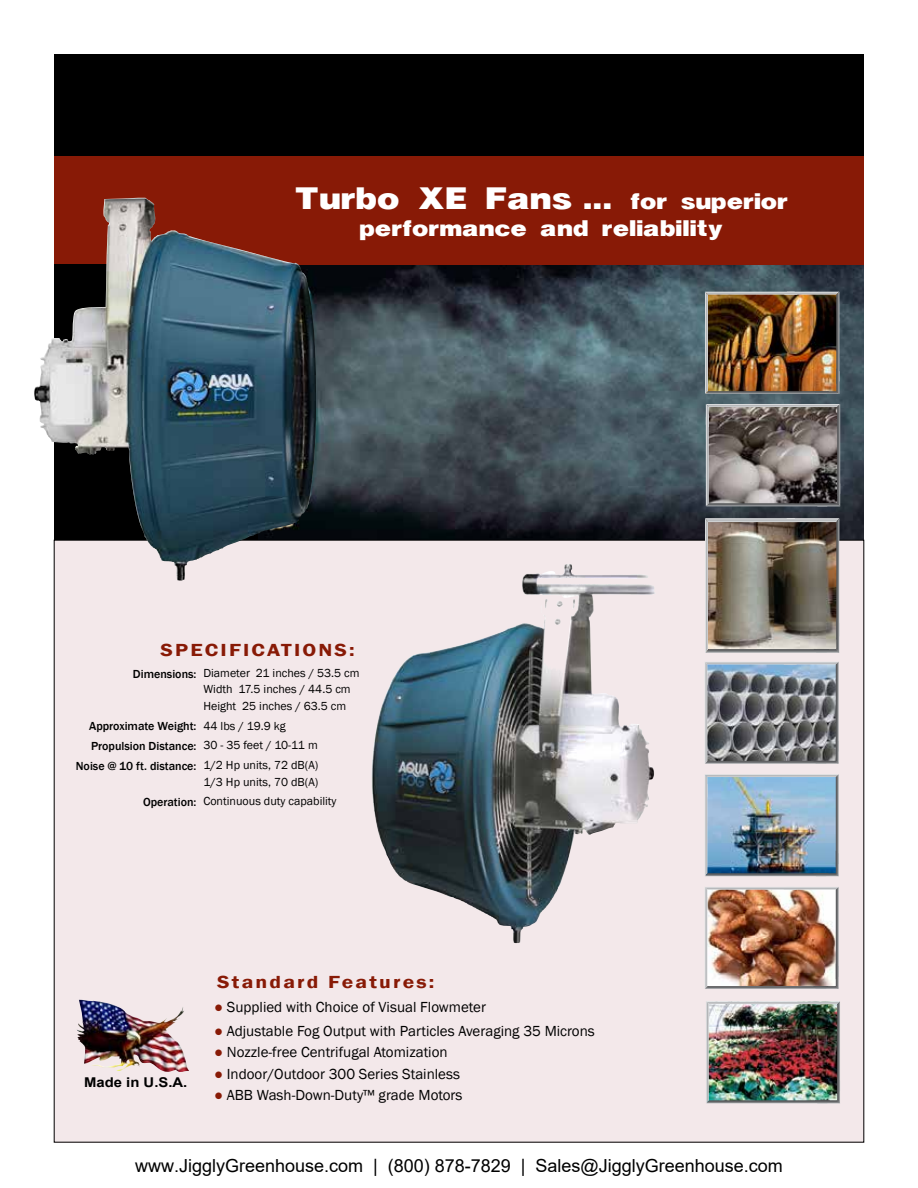
<style>
.page{position:relative;width:918px;height:1188px;background:#fff}
.page>*{position:absolute;margin:0;border:0;box-sizing:border-box;transform-origin:0 0}
.t1{font:33px "Helvetica Black cyr Bold";color:#fff;scale:1.1 1}
.t2{font:24px "Helvetica Black cyr Bold";color:#fff;scale:1.1 1}
.t3{font:18px "Arial";color:#000}
.t4{font:600 18px "Franklin Gothic";letter-spacing:.1em;color:#881a06;scale:1.2 1}
.t5{font:15px "Franklin Gothic";color:#000}
.t6{font:700 13.5px "Arial";color:#000;scale:1.1 1}
.t7{font:12px/19.8px "Franklin Gothic";color:#000}
.t8{font:500 12px/19.8px "Franklin Gothic";color:#000;text-align:right}
.s1{font-size:24px}
.s2{color:#881a06}
</style>
<div class="page">
<img style="left:259px;top:265px;width:605px;height:275px">
<div style="left:54px;top:540px;width:810px;height:602px;background:#f3e8ea"></div>
<div style="left:54px;top:155px;width:810px;height:110px;background:#881a06"></div>
<div style="left:54px;top:54px;width:810px;height:101px;background:#000"></div>
<img style="left:77px;top:1001px;width:112px;height:71px">
<img style="left:704px;top:774px;width:135px;height:103px">
<img style="left:704px;top:887px;width:135px;height:102px">
<img style="left:705px;top:291px;width:135px;height:104px">
<svg style="left:704px;top:662px;width:135px;height:102px;background:#797e84"></svg>
<img style="left:706px;top:1001px;width:134px;height:103px">
<svg style="left:705px;top:403px;width:136px;height:104px;background:#797270"></svg>
<img style="left:705px;top:517px;width:135px;height:136px">
<img style="left:34px;top:198px;width:225px;height:383px">
<img style="left:371px;top:564px;width:208px;height:342px">
<h1 class="t1" style="left:294px;top:182px;width:450px">Turbo XE Fans ... <span class="s1">for superior</span></h1>
<h2 class="t2" style="left:359px;top:217px;width:332px">performance and reliability</h2>
<p class="t4" style="left:160px;top:639px;width:163px">SPECIFICATIONS:</p>
<p class="t7" style="left:203px;top:665px;width:158px;line-height:16.5px">Diameter 21 inches / 53.5 cm<br>Width 17.5 inches / 44.5 cm<br>Height 25 inches / 63.5 cm</p>
<p class="t7" style="left:203px;top:716px;width:116px">44 lbs / 19.9 kg<br>30 - 35 feet / 10-11 m<br>1/2 Hp units, 72 dB(A)</p>
<p class="t7" style="left:203px;top:772px;width:135px">1/3 Hp units, 70 dB(A)<br>Continuous duty capability</p>
<p class="t8" style="left:133px;top:664px;width:65px">Dimensions:</p>
<p class="t8" style="left:76px;top:717px;width:122px">Approximate Weight:<br>Propulsion Distance:<br>Noise @ 10 ft. distance:</p>
<p class="t8" style="left:143px;top:792px;width:55px">Operation:</p>
<p class="t6" style="left:84px;top:1073px;width:95px">Made in U.S.A.</p>
<p class="t4" style="left:217px;top:971px;width:183px">Standard Features:</p>
<p class="t5" style="left:214px;top:998px;width:273px"><span class="s2">●</span> Supplied with Choice of Visual Flowmeter</p>
<p class="t5" style="left:214px;top:1022px;width:382px"><span class="s2">●</span> Adjustable Fog Output with Particles Averaging 35 Microns</p>
<p class="t5" style="left:214px;top:1043px;width:235px"><span class="s2">●</span> Nozzle-free Centrifugal Atomization</p>
<p class="t5" style="left:214px;top:1064px;width:247px"><span class="s2">●</span> Indoor/Outdoor 300 Series Stainless</p>
<p class="t5" style="left:214px;top:1086px;width:250px"><span class="s2">●</span> ABB Wash-Down-Duty™ grade Motors</p>
<p class="t3" style="left:135px;top:1153px;width:649px">www.JigglyGreenhouse.com | (800) 878-7829 | Sales@JigglyGreenhouse.com</p>
</div>
